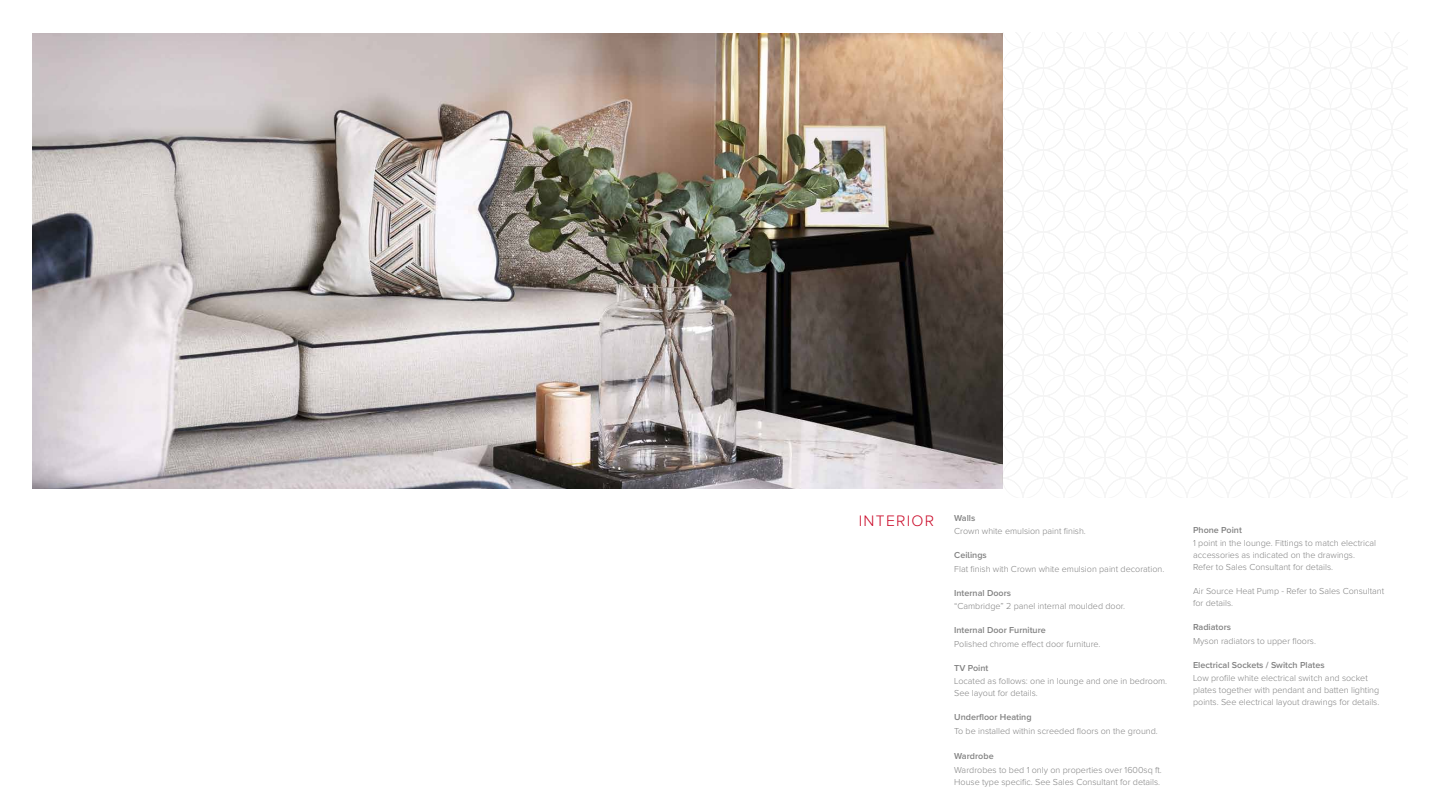
<style>
.page{position:relative;width:1440px;height:810px;background:#fff}
.page>*{position:absolute;margin:0;border:0;box-sizing:border-box;transform-origin:0 0}
.t1{font:300 15.75px "Proxima Nova";letter-spacing:.08em;color:#ca0928}
.t2{font:300 9px/12px "Proxima Nova";color:#828282}
.t3{font:600 9px "Proxima Nova";color:#828282}
</style>
<div class="page">
<img style="left:33px;top:34px;width:969px;height:454px">
<h1 class="t1" style="left:859px;top:514px;width:77px">INTERIOR</h1>
<p class="t3" style="left:954px;top:511px;width:23px">Walls</p>
<p class="t2" style="left:954px;top:526px;width:133px">Crown white emulsion paint finish.</p>
<p class="t3" style="left:954px;top:549px;width:34px">Ceilings</p>
<p class="t2" style="left:954px;top:563px;width:212px">Flat finish with Crown white emulsion paint decoration.</p>
<p class="t3" style="left:954px;top:586px;width:58px">Internal Doors</p>
<p class="t2" style="left:954px;top:601px;width:172px">“Cambridge” 2 panel internal moulded door.</p>
<p class="t3" style="left:954px;top:624px;width:93px">Internal Door Furniture</p>
<p class="t2" style="left:954px;top:638px;width:148px">Polished chrome effect door furniture.</p>
<p class="t3" style="left:954px;top:661px;width:36px">TV Point</p>
<p class="t2" style="left:954px;top:676px;width:215px">Located as follows: one in lounge and one in bedroom.<br>See layout for details.</p>
<p class="t3" style="left:954px;top:711px;width:79px">Underfloor Heating</p>
<p class="t2" style="left:954px;top:725px;width:205px">To be installed within screeded floors on the ground.</p>
<p class="t3" style="left:954px;top:750px;width:41px">Wardrobe</p>
<p class="t2" style="left:954px;top:764px;width:209px">Wardrobes to bed 1 only on properties over 1600sq ft.<br>House type specific. See Sales Consultant for details.</p>
<p class="t3" style="left:1193px;top:523px;width:50px">Phone Point</p>
<p class="t2" style="left:1193px;top:538px;width:184px">1 point in the lounge. Fittings to match electrical accessories as indicated on the drawings.<br>Refer to Sales Consultant for details.</p>
<p class="t2" style="left:1193px;top:586px;width:193px">Air Source Heat Pump - Refer to Sales Consultant for details.</p>
<p class="t3" style="left:1193px;top:621px;width:39px">Radiators</p>
<p class="t2" style="left:1193px;top:635px;width:124px">Myson radiators to upper floors.</p>
<p class="t3" style="left:1193px;top:658px;width:133px">Electrical Sockets / Switch Plates</p>
<p class="t2" style="left:1193px;top:673px;width:188px">Low profile white electrical switch and socket plates together with pendant and batten lighting points. See electrical layout drawings for details.</p>
</div>
